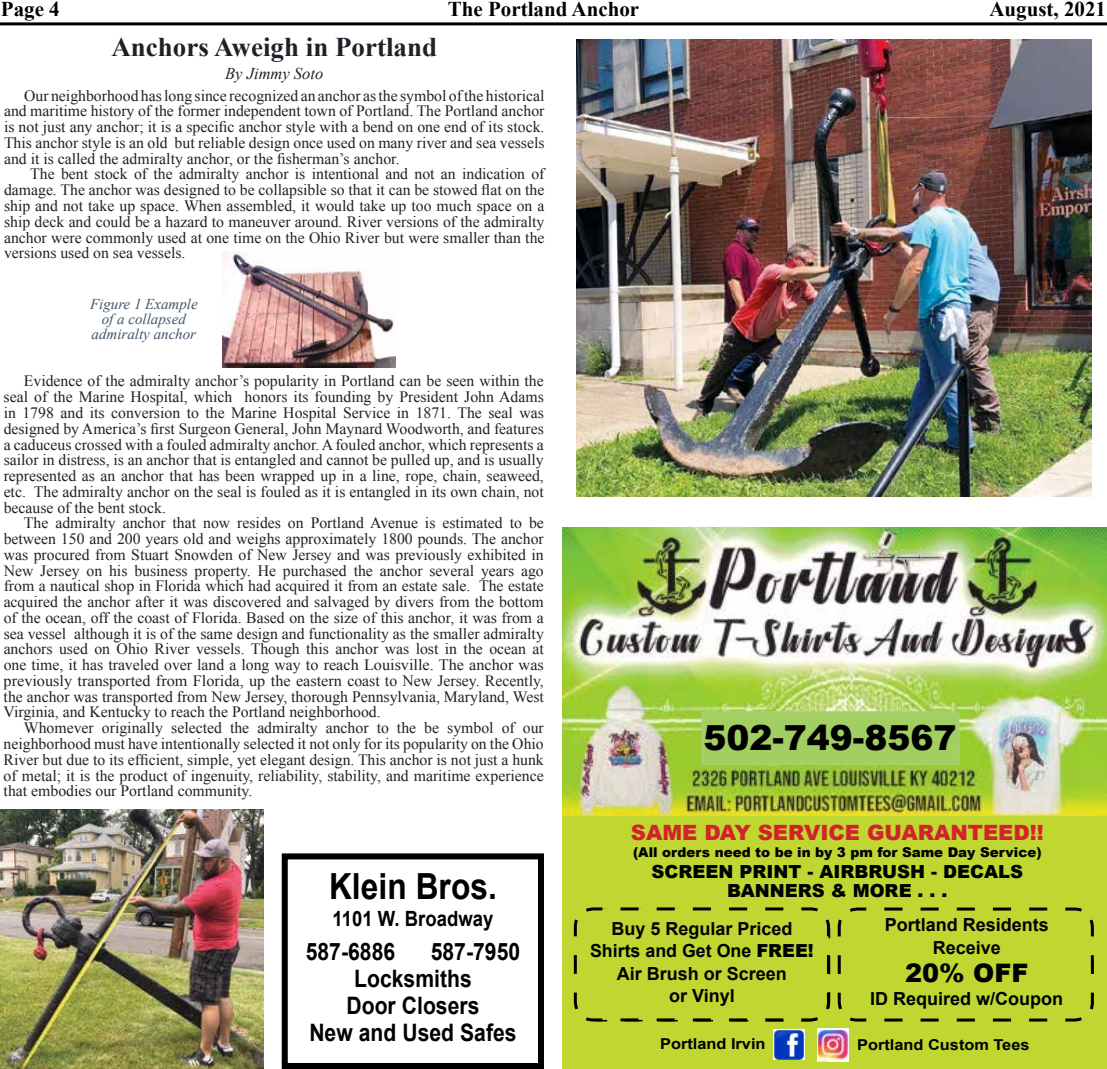
<style>
.page{position:relative;width:1107px;height:1069px;background:#fff}
.page>*{position:absolute;margin:0;border:0;box-sizing:border-box;transform-origin:0 0}
.t1{font:700 36px "Arial";color:#000;scale:.88 1}
.t2{font:900 34.5px "Arial";color:#000}
.t3{font:700 27px "Times New Roman";color:#1d2228}
.t4{font:900 25.5px "Arial";color:#000}
.t5{font:700 24px "Arial";color:#000;scale:.88 1}
.t6{font:700 21px "Times New Roman";color:#000}
.t7{font:900 21px "Arial";color:#d2232a}
.t8{font:700 21px "Arial";color:#000;scale:.88 1}
.t9{font:700 18px/22.5px "Arial";color:#000;text-align:center}
.t10{font:900 18px/19.5px "Arial";color:#000;text-align:center}
.t11{font:italic 16.5px "Times New Roman";color:#1d2228}
.t12{font:15.75px/15.8px "Times New Roman";color:#1d2228;text-align:justify}
.t13{font:italic 15px/15px "Times New Roman";color:#44546a;text-align:center}
.t14{font:700 15px "Arial";color:#000;scale:1.09 1}
.t15{font:900 13.5px "Arial";color:#000}
.s1{font-weight:900}
</style>
<div class="page">
<hr style="left:0;top:22px;width:1107px;height:3px;background:#000">
<img style="left:562px;top:527px;width:545px;height:289px">
<div style="left:562px;top:816px;width:545px;height:252px;background:#bfd730"></div>
<div style="left:702px;top:711px;width:257px;height:53px;background:#a3cf62;border:2px solid #a7d275"></div>
<img style="left:773px;top:1029px;width:32px;height:30px">
<img style="left:818px;top:1028px;width:30px;height:32px">
<svg style="left:573px;top:907px;width:521px;height:115px"></svg>
<div style="left:282px;top:853px;width:262px;height:215px;border:6px solid #000"></div>
<img style="left:0;top:809px;width:263px;height:259px">
<img style="left:576px;top:40px;width:515px;height:456px">
<img style="left:223px;top:251px;width:173px;height:116px">
<h3 class="t6" style="left:1px;top:-7px;width:60px">Page 4</h3>
<h3 class="t6" style="left:448px;top:-7px;width:193px">The Portland Anchor</h3>
<h3 class="t6" style="left:989px;top:-7px;width:118px">August, 2021</h3>
<h3 class="t3" style="left:111px;top:28px;width:327px">Anchors Aweigh in Portland</h3>
<p class="t11" style="left:225px;top:62px;width:100px">By Jimmy Soto</p>
<p class="t12" style="left:4px;top:87px;width:542px;text-indent:20px">Our neighborhood has long since recognized an anchor as the symbol of the historical and maritime history of the former independent town of Portland. The Portland anchor is not just any anchor; it is a specific anchor style with a bend on one end of its stock.<br>This anchor style is an old but reliable design once used on many river and sea vessels and it is called the admiralty anchor, or the fisherman’s anchor.</p>
<p class="t12" style="left:4px;top:166px;width:542px;text-indent:26px">The bent stock of the admiralty anchor is intentional and not an indication of damage. The anchor was designed to be collapsible so that it can be stowed flat on the ship and not take up space. When assembled, it would take up too much space on a ship deck and could be a hazard to maneuver around. River versions of the admiralty anchor were commonly used at one time on the Ohio River but were smaller than the versions used on sea vessels.</p>
<p class="t13" style="left:90px;top:296px;width:109px">Figure 1 Example of a collapsed admiralty anchor</p>
<p class="t12" style="left:4px;top:372px;width:542px;text-indent:20px">Evidence of the admiralty anchor’s popularity in Portland can be seen within the seal of the Marine Hospital, which honors its founding by President John Adams in 1798 and its conversion to the Marine Hospital Service in 1871. The seal was designed by America’s first Surgeon General, John Maynard Woodworth, and features a caduceus crossed with a fouled admiralty anchor. A fouled anchor, which represents a sailor in distress, is an anchor that is entangled and cannot be pulled up, and is usually represented as an anchor that has been wrapped up in a line, rope, chain, seaweed, etc. The admiralty anchor on the seal is fouled as it is entangled in its own chain, not because of the bent stock.</p>
<p class="t12" style="left:4px;top:514px;width:542px;text-indent:20px">The admiralty anchor that now resides on Portland Avenue is estimated to be between 150 and 200 years old and weighs approximately 1800 pounds. The anchor was procured from Stuart Snowden of New Jersey and was previously exhibited in New Jersey on his business property. He purchased the anchor several years ago from a nautical shop in Florida which had acquired it from an estate sale. The estate acquired the anchor after it was discovered and salvaged by divers from the bottom of the ocean, off the coast of Florida. Based on the size of this anchor, it was from a sea vessel although it is of the same design and functionality as the smaller admiralty anchors used on Ohio River vessels. Though this anchor was lost in the ocean at one time, it has traveled over land a long way to reach Louisville. The anchor was previously transported from Florida, up the eastern coast to New Jersey. Recently, the anchor was transported from New Jersey, thorough Pennsylvania, Maryland, West Virginia, and Kentucky to reach the Portland neighborhood.</p>
<p class="t12" style="left:4px;top:719px;width:542px;text-indent:20px">Whomever originally selected the admiralty anchor to the be symbol of our neighborhood must have intentionally selected it not only for its popularity on the Ohio River but due to its efficient, simple, yet elegant design. This anchor is not just a hunk of metal; it is the product of ingenuity, reliability, stability, and maritime experience that embodies our Portland community.</p>
<h1 class="t1" style="left:329px;top:860px;width:192px">Klein Bros.</h1>
<h3 class="t8" style="left:333px;top:903px;width:184px">1101 W. Broadway</h3>
<h3 class="t5" style="left:306px;top:934px;width:103px">587-6886</h3>
<h3 class="t5" style="left:431px;top:934px;width:103px">587-7950</h3>
<h3 class="t5" style="left:354px;top:961px;width:135px">Locksmiths</h3>
<h3 class="t5" style="left:346px;top:988px;width:153px">Door Closers</h3>
<h3 class="t5" style="left:309px;top:1015px;width:237px">New and Used Safes</h3>
<h2 class="t2" style="left:703px;top:712px;width:255px">502-749-8567</h2>
<h3 class="t7" style="left:631px;top:817px;width:414px">SAME DAY SERVICE GUARANTEED!!</h3>
<p class="t15" style="left:633px;top:841px;width:410px">(All orders need to be in by 3 pm for Same Day Service)</p>
<p class="t10" style="left:651px;top:860px;width:373px">SCREEN PRINT - AIRBRUSH - DECALS<br>BANNERS &amp; MORE . . .</p>
<p class="t9" style="left:885px;top:913px;width:166px">Portland Residents<br>Receive</p>
<h3 class="t4" style="left:905px;top:954px;width:125px">20% OFF</h3>
<p class="t9" style="left:870px;top:986px;width:195px">ID Required w/Coupon</p>
<p class="t9" style="left:590px;top:917px;width:225px">Buy 5 Regular Priced<br>Shirts and Get One <span class="s1">FREE!<br></span>Air Brush or Screen<br>or Vinyl</p>
<p class="t14" style="left:660px;top:1033px;width:98px">Portland Irvin</p>
<p class="t14" style="left:857px;top:1033px;width:160px">Portland Custom Tees</p>
</div>
